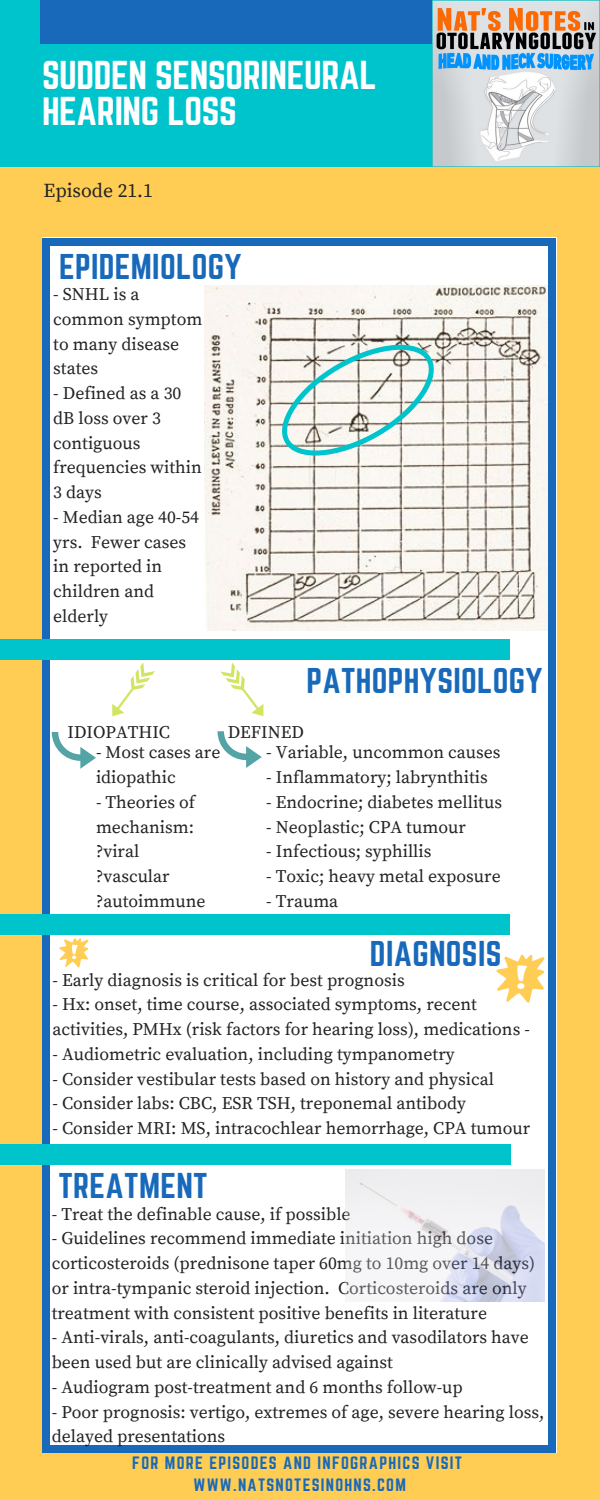
<style>
.page{position:relative;width:600px;height:1500px;background:#fff}
.page>*{position:absolute;margin:0;border:0;box-sizing:border-box;transform-origin:0 0}
.t1{font:35.4px/36px "Norwester";letter-spacing:-.01em;color:#fff}
.t2{font:31.4px "Norwester";letter-spacing:.01em;color:#1869ba}
.t3{font:19.7px "Source Serif Pro";color:#222}
.t4{font:17.7px/24.8px "Source Serif Pro";color:#222}
.t5{font:15.7px/21.8px "Norwester";letter-spacing:.08em;color:#1869ba;text-align:center}
</style>
<div class="page">
<div style="left:0;top:166px;width:600px;height:1334px;background:#ffcd54"></div>
<div style="left:0;top:0;width:600px;height:166px;background:#00c4cc"></div>
<div style="left:42px;top:238px;width:514px;height:1215px;background:#fff"></div>
<div style="left:549px;top:1445px;width:7px;height:7px;background:#1869ba"></div>
<div style="left:42px;top:245px;width:8px;height:1200px;background:#1869ba"></div>
<div style="left:42px;top:1445px;width:8px;height:7px;background:#1869ba"></div>
<div style="left:549px;top:245px;width:7px;height:1200px;background:#1869ba"></div>
<div style="left:49px;top:1445px;width:500px;height:7px;background:#1869ba"></div>
<div style="left:549px;top:238px;width:7px;height:8px;background:#1869ba"></div>
<div style="left:42px;top:238px;width:8px;height:8px;background:#1869ba"></div>
<div style="left:49px;top:238px;width:500px;height:8px;background:#1869ba"></div>
<div style="left:41px;top:0;width:521px;height:44px;background:#1869ba"></div>
<img style="left:433px;top:0;width:166px;height:166px">
<div style="left:0;top:640px;width:510px;height:20px;background:#00c4cc"></div>
<div style="left:0;top:914px;width:510px;height:20px;background:#00c4cc"></div>
<img style="left:204px;top:285px;width:344px;height:346px">
<svg style="left:264px;top:322px;width:188px;height:156px"></svg>
<svg style="left:112px;top:662px;width:43px;height:55px"></svg>
<svg style="left:220px;top:663px;width:44px;height:53px"></svg>
<svg style="left:52px;top:732px;width:44px;height:37px"></svg>
<svg style="left:218px;top:731px;width:44px;height:37px"></svg>
<div style="left:0;top:1144px;width:511px;height:21px;background:#00c4cc"></div>
<svg style="left:497px;top:955px;width:47px;height:48px"></svg>
<svg style="left:59px;top:938px;width:29px;height:30px"></svg>
<img style="left:346px;top:1169px;width:198px;height:133px">
<h1 class="t1" style="left:42px;top:59px;width:336px">SUDDEN SENSORINEURAL<br>HEARING LOSS</h1>
<p class="t3" style="left:44px;top:179px;width:111px">Episode 21.1</p>
<h2 class="t2" style="left:59px;top:252px;width:184px">EPIDEMIOLOGY</h2>
<p class="t4" style="left:53px;top:282px;width:151px">- SNHL is a common symptom to many disease states</p>
<p class="t4" style="left:53px;top:381px;width:150px">- Defined as a 30 dB loss over 3 contiguous frequencies within<br>3 days</p>
<p class="t4" style="left:53px;top:505px;width:147px">- Median age 40-54 yrs. Fewer cases in reported in children and elderly</p>
<h2 class="t2" style="left:306px;top:666px;width:238px">PATHOPHYSIOLOGY</h2>
<p class="t4" style="left:68px;top:720px;width:104px">IDIOPATHIC</p>
<p class="t4" style="left:228px;top:720px;width:78px">DEFINED</p>
<p class="t4" style="left:96px;top:741px;width:126px">- Most cases are idiopathic</p>
<p class="t4" style="left:96px;top:790px;width:111px">- Theories of mechanism: ?viral ?vascular ?autoimmune</p>
<p class="t4" style="left:266px;top:741px;width:236px">- Variable, uncommon causes</p>
<p class="t4" style="left:266px;top:765px;width:223px">- Inflammatory; labrynthitis</p>
<p class="t4" style="left:266px;top:790px;width:237px">- Endocrine; diabetes mellitus</p>
<p class="t4" style="left:266px;top:815px;width:201px">- Neoplastic; CPA tumour</p>
<p class="t4" style="left:266px;top:840px;width:167px">- Infectious; syphillis</p>
<p class="t4" style="left:266px;top:864px;width:236px">- Toxic; heavy metal exposure</p>
<p class="t4" style="left:266px;top:889px;width:74px">- Trauma</p>
<h2 class="t2" style="left:370px;top:939px;width:133px">DIAGNOSIS</h2>
<p class="t4" style="left:52px;top:968px;width:354px">- Early diagnosis is critical for best prognosis</p>
<p class="t4" style="left:52px;top:993px;width:479px">- Hx: onset, time course, associated symptoms, recent activities, PMHx (risk factors for hearing loss), medications -</p>
<p class="t4" style="left:52px;top:1042px;width:404px">- Audiometric evaluation, including tympanometry</p>
<p class="t4" style="left:52px;top:1067px;width:443px">- Consider vestibular tests based on history and physical</p>
<p class="t4" style="left:52px;top:1092px;width:415px">- Consider labs: CBC, ESR TSH, treponemal antibody</p>
<p class="t4" style="left:52px;top:1116px;width:479px">- Consider MRI: MS, intracochlear hemorrhage, CPA tumour</p>
<h2 class="t2" style="left:58px;top:1170px;width:151px">TREATMENT</h2>
<p class="t4" style="left:52px;top:1202px;width:300px">- Treat the definable cause, if possible</p>
<p class="t4" style="left:52px;top:1227px;width:485px">- Guidelines recommend immediate initiation high dose corticosteroids (prednisone taper 60mg to 10mg over 14 days) or intra-tympanic steroid injection. Corticosteroids are only treatment with consistent positive benefits in literature</p>
<p class="t4" style="left:52px;top:1326px;width:479px">- Anti-virals, anti-coagulants, diuretics and vasodilators have been used but are clinically advised against</p>
<p class="t4" style="left:52px;top:1375px;width:413px">- Audiogram post-treatment and 6 months follow-up</p>
<p class="t4" style="left:52px;top:1400px;width:494px">- Poor prognosis: vertigo, extremes of age, severe hearing loss, delayed presentations</p>
<p class="t5" style="left:132px;top:1453px;width:331px">FOR MORE EPISODES AND INFOGRAPHICS VISIT<br>WWW.NATSNOTESINOHNS.COM</p>
</div>
